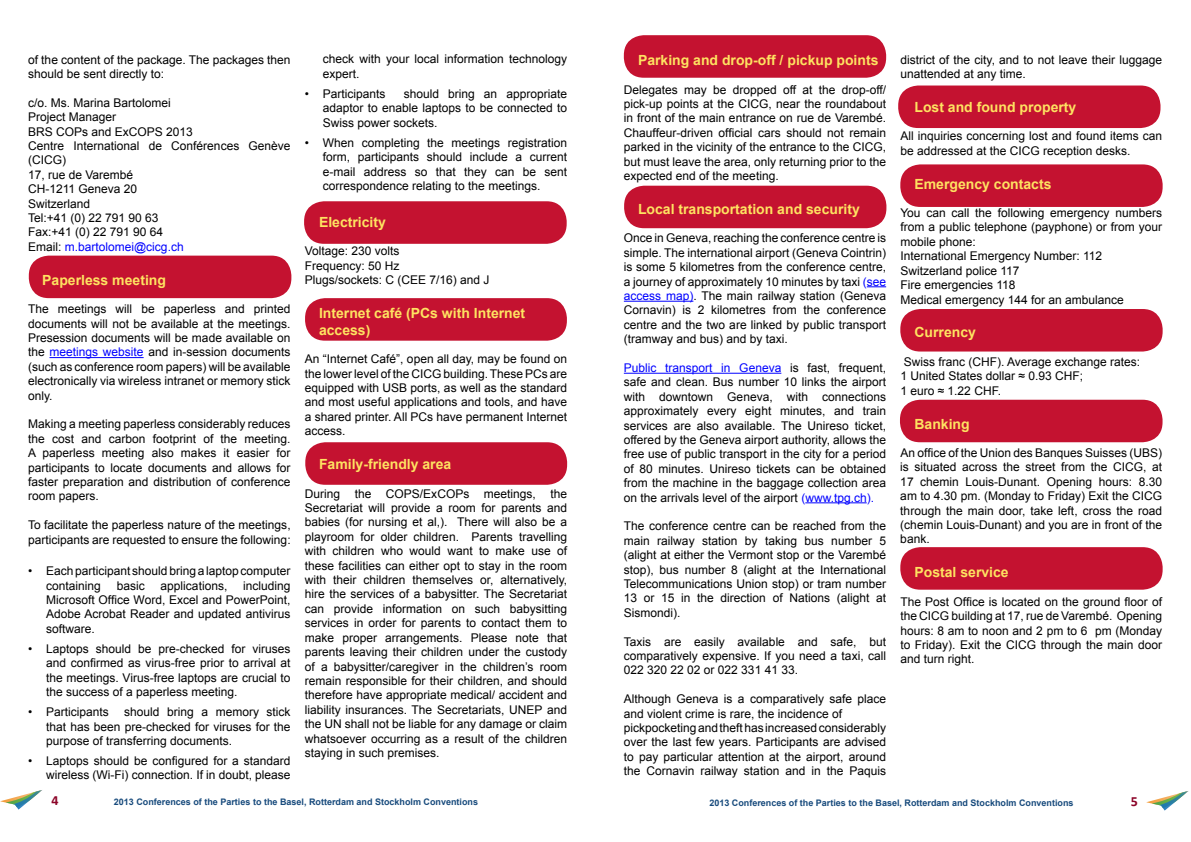
<style>
.page{position:relative;width:1191px;height:842px;background:#fff}
.page>*{position:absolute;margin:0;border:0;box-sizing:border-box;transform-origin:0 0}
.t1{font:700 14px/16.8px "Arial";color:#fee361}
.t2{font:700 14px "Calibri";color:#8c0428}
.t3{font:12px/14.4px "Arial";color:#000;text-align:justify}
.t4{font:700 9px "Arial";color:#174a7c}
.s1{color:#00f}
</style>
<div class="page">
<div style="left:304px;top:201px;width:262px;height:43px;background:#c41230;border-radius:20px"></div>
<div style="left:305px;top:298px;width:262px;height:43px;background:#c41230;border-radius:20px"></div>
<div style="left:305px;top:442px;width:262px;height:43px;background:#c41230;border-radius:20px"></div>
<div style="left:624px;top:35px;width:262px;height:43px;background:#c41230;border-radius:20px"></div>
<div style="left:624px;top:186px;width:262px;height:42px;background:#c41230;border-radius:20px"></div>
<div style="left:898px;top:86px;width:262px;height:42px;background:#c41230;border-radius:20px"></div>
<div style="left:900px;top:164px;width:262px;height:43px;background:#c41230;border-radius:20px"></div>
<div style="left:900px;top:309px;width:262px;height:42px;background:#c41230;border-radius:20px"></div>
<div style="left:29px;top:256px;width:262px;height:42px;background:#c41230;border-radius:20px"></div>
<div style="left:900px;top:400px;width:262px;height:42px;background:#c41230;border-radius:20px"></div>
<div style="left:900px;top:547px;width:262px;height:43px;background:#c41230;border-radius:20px"></div>
<svg style="left:1146px;top:791px;width:42px;height:19px"></svg>
<svg style="left:0;top:790px;width:42px;height:20px"></svg>
<hr style="left:49px;top:357px;width:95px;height:1px;background:#00f">
<svg style="left:866px;top:286px;width:20px;height:1px"></svg>
<hr style="left:624px;top:301px;width:69px;height:1px;background:#00f">
<hr style="left:624px;top:373px;width:157px;height:1px;background:#00f">
<hr style="left:805px;top:502px;width:61px;height:1px;background:#00f">
<p class="t3" style="left:28px;top:52px;width:264px">of the content of the package. The packages then should be sent directly to:</p>
<p class="t3" style="left:28px;top:95px;width:264px;text-align:left">c/o. Ms. Marina Bartolomei<br>Project Manager<br>BRS COPs and ExCOPS 2013<br>Centre International de Conférences Genève (CICG)<br>17, rue de Varembé<br>CH-1211 Geneva 20<br>Switzerland<br>Tel:+41 (0) 22 791 90 63<br>Fax:+41 (0) 22 791 90 64<br>Email: <span class="s1">m.bartolomei@cicg.ch</span></p>
<p class="t1" style="left:42px;top:272px;width:125px">Paperless meeting</p>
<p class="t3" style="left:28px;top:302px;width:264px">The meetings will be paperless and printed documents will not be available at the meetings.<br>Presession documents will be made available on the <span class="s1">meetings website</span> and in-session documents (such as conference room papers) will be available electronically via wireless intranet or memory stick only.</p>
<p class="t3" style="left:28px;top:417px;width:264px">Making a meeting paperless considerably reduces the cost and carbon footprint of the meeting.<br>A paperless meeting also makes it easier for participants to locate documents and allows for faster preparation and distribution of conference room papers.</p>
<p class="t3" style="left:28px;top:518px;width:264px">To facilitate the paperless nature of the meetings, participants are requested to ensure the following:</p>
<p class="t3" style="left:46px;top:564px;width:246px;text-indent:-18px">• Each participant should bring a laptop computer containing</p>
<p class="t3" style="left:46px;top:578px;width:246px;text-indent:197px">including Microsoft Office Word, Excel and PowerPoint, Adobe Acrobat Reader and updated antivirus software.</p>
<p class="t3" style="left:46px;top:641px;width:246px;text-indent:-18px">• Laptops should be pre-checked for viruses and confirmed as virus-free prior to arrival at the meetings. Virus-free laptops are crucial to the success of a paperless meeting.</p>
<p class="t3" style="left:28px;top:705px;width:82px">• Participants</p>
<p class="t3" style="left:117px;top:578px;width:30px">basic</p>
<p class="t3" style="left:161px;top:578px;width:68px">applications,</p>
<p class="t3" style="left:46px;top:705px;width:246px;text-indent:78px">should bring a memory stick that has been pre-checked for viruses for the purpose of transferring documents.</p>
<p class="t3" style="left:28px;top:754px;width:264px;text-align:right">• Laptops should be configured for a standard wireless (Wi-Fi) connection. If in doubt, please</p>
<p class="t3" style="left:323px;top:52px;width:246px">check with your local information technology expert.</p>
<p class="t3" style="left:305px;top:87px;width:82px">• Participants</p>
<p class="t3" style="left:323px;top:87px;width:246px;text-indent:81px">should bring an appropriate adaptor to enable laptops to be connected to Swiss power sockets.</p>
<p class="t3" style="left:323px;top:136px;width:246px;text-indent:-18px">• When completing the meetings registration form, participants should include a current e-mail address so that they can be sent correspondence relating to the meetings.</p>
<p class="t1" style="left:319px;top:214px;width:68px">Electricity</p>
<p class="t3" style="left:305px;top:244px;width:186px;text-align:left">Voltage: 230 volts<br>Frequency: 50 Hz<br>Plugs/sockets: C (CEE 7/16) and J</p>
<p class="t1" style="left:319px;top:305px;width:208px">Internet café (PCs with Internet access)</p>
<p class="t3" style="left:305px;top:352px;width:264px">An “Internet Café”, open all day, may be found on the lower level of the CICG building. These PCs are equipped with USB ports, as well as the standard and most useful applications and tools, and have a shared printer. All PCs have permanent Internet access.</p>
<p class="t1" style="left:319px;top:456px;width:134px">Family-friendly area</p>
<p class="t3" style="left:305px;top:486px;width:264px">During the COPS/ExCOPs meetings, the Secretariat will provide a room for parents and babies (for nursing et al,). There will also be a playroom for older children. Parents travelling with children who would want to make use of these facilities can either opt to stay in the room with their children themselves or, alternatively, hire the services of a babysitter. The Secretariat can provide information on such babysitting services in order for parents to contact them to make proper arrangements. Please note that parents leaving their children under the custody of a babysitter/caregiver in the children’s room remain responsible for their children, and should therefore have appropriate medical/ accident and liability insurances. The Secretariats, UNEP and the UN shall not be liable for any damage or claim whatsoever occurring as a result of the children staying in such premises.</p>
<p class="t1" style="left:638px;top:52px;width:242px">Parking and drop-off / pickup points</p>
<p class="t3" style="left:624px;top:82px;width:264px">Delegates may be dropped off at the drop-off/ pick-up points at the CICG, near the roundabout in front of the main entrance on rue de Varembé.<br>Chauffeur-driven official cars should not remain parked in the vicinity of the entrance to the CICG, but must leave the area, only returning prior to the expected end of the meeting.</p>
<p class="t1" style="left:638px;top:201px;width:223px">Local transportation and security</p>
<p class="t3" style="left:624px;top:231px;width:264px">Once in Geneva, reaching the conference centre is simple. The international airport (Geneva Cointrin) is some 5 kilometres from the conference centre, a journey of approximately 10 minutes by taxi <span class="s1">(see access map)</span>. The main railway station (Geneva Cornavin) is 2 kilometres from the conference centre and the two are linked by public transport (tramway and bus) and by taxi.</p>
<p class="t3" style="left:624px;top:361px;width:264px"><span class="s1">Public transport in Geneva</span> is fast, frequent, safe and clean. Bus number 10 links the airport with downtown Geneva, with connections approximately every eight minutes, and train services are also available. The Unireso ticket, offered by the Geneva airport authority, allows the free use of public transport in the city for a period of 80 minutes. Unireso tickets can be obtained from the machine in the baggage collection area on the arrivals level of the airport <span class="s1">(www.tpg.ch).</span></p>
<p class="t3" style="left:624px;top:519px;width:264px">The conference centre can be reached from the main railway station by taking bus number 5 (alight at either the Vermont stop or the Varembé stop), bus number 8 (alight at the International Telecommunications Union stop) or tram number 13 or 15 in the direction of Nations (alight at Sismondi).</p>
<p class="t3" style="left:624px;top:634px;width:264px">Taxis are easily available and safe, but comparatively expensive. If you need a taxi, call 022 320 22 02 or 022 331 41 33.</p>
<p class="t3" style="left:624px;top:692px;width:264px;text-align:left">Although Geneva is a comparatively safe place and violent crime is rare, the incidence of pickpocketing and theft has increased considerably over the last few years. Participants are advised to pay particular attention at the airport, around the Cornavin railway station and in the Paquis</p>
<p class="t3" style="left:900px;top:52px;width:263px">district of the city, and to not leave their luggage unattended at any time.</p>
<p class="t1" style="left:914px;top:99px;width:163px">Lost and found property</p>
<p class="t3" style="left:900px;top:129px;width:263px">All inquiries concerning lost and found items can be addressed at the CICG reception desks.</p>
<p class="t1" style="left:914px;top:176px;width:138px">Emergency contacts</p>
<p class="t3" style="left:900px;top:206px;width:263px;text-align:left">You can call the following emergency numbers from a public telephone (payphone) or from your mobile phone:<br>International Emergency Number: 112<br>Switzerland police 117<br>Fire emergencies 118<br>Medical emergency 144 for an ambulance</p>
<p class="t1" style="left:914px;top:324px;width:63px">Currency</p>
<p class="t3" style="left:900px;top:355px;width:241px;text-align:left">Swiss franc (CHF). Average exchange rates:<br>1 United States dollar ≈ 0.93 CHF;<br>1 euro ≈ 1.22 CHF.</p>
<p class="t1" style="left:914px;top:416px;width:57px">Banking</p>
<p class="t3" style="left:900px;top:446px;width:263px">An office of the Union des Banques Suisses (UBS) is situated across the street from the CICG, at 17 chemin Louis-Dunant. Opening hours: 8.30 am to 4.30 pm. (Monday to Friday) Exit the CICG through the main door, take left, cross the road (chemin Louis-Dunant) and you are in front of the bank.</p>
<p class="t1" style="left:914px;top:564px;width:96px">Postal service</p>
<p class="t3" style="left:900px;top:595px;width:263px">The Post Office is located on the ground floor of the CICG building at 17, rue de Varembé. Opening hours: 8 am to noon and 2 pm to 6 pm (Monday to Friday). Exit the CICG through the main door and turn right.</p>
<p class="t2" style="left:51px;top:792px;width:9px">4</p>
<p class="t4" style="left:114px;top:796px;width:366px">2013 Conferences of the Parties to the Basel, Rotterdam and Stockholm Conventions</p>
<p class="t4" style="left:709px;top:797px;width:366px">2013 Conferences of the Parties to the Basel, Rotterdam and Stockholm Conventions</p>
<p class="t2" style="left:1130px;top:793px;width:9px">5</p>
</div>
